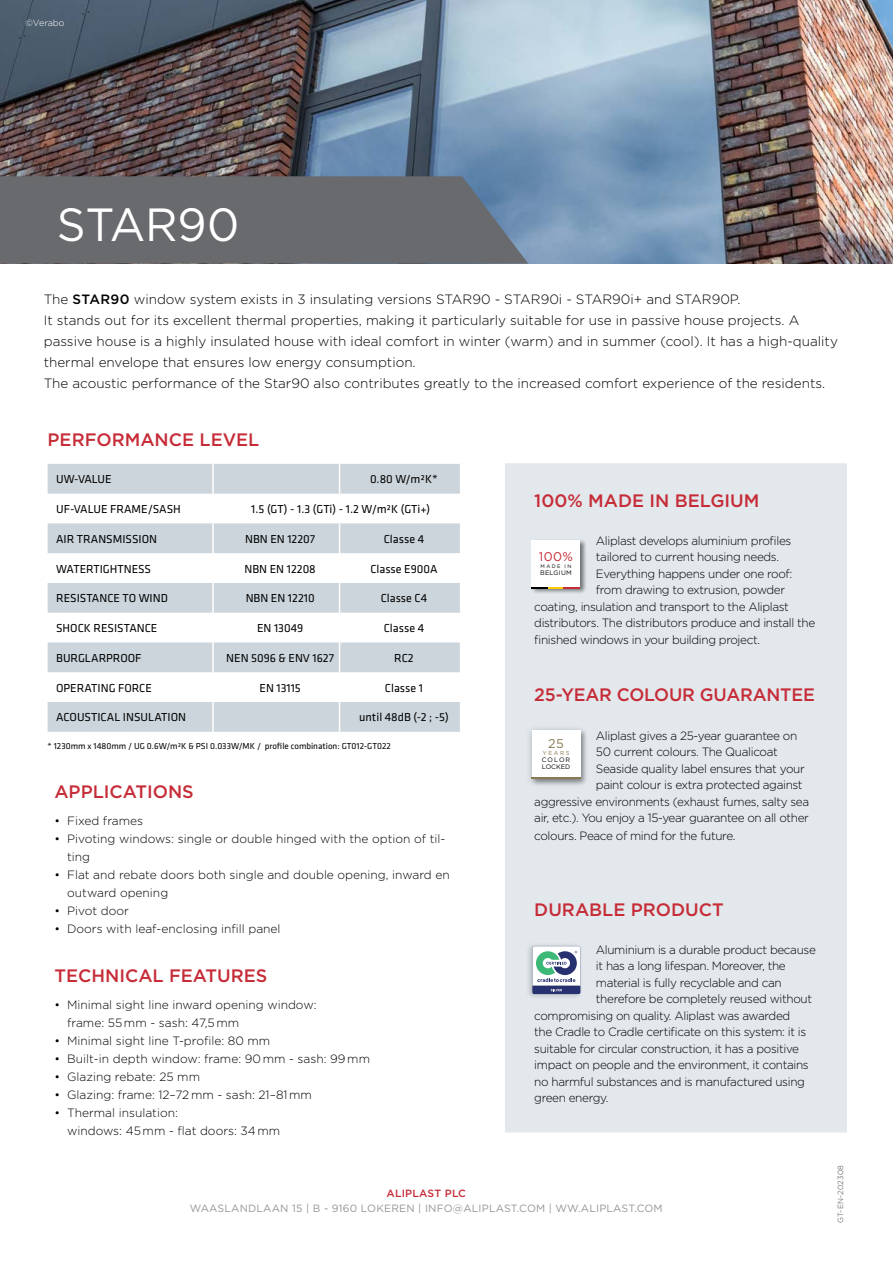
<style>
.page{position:relative;width:893px;height:1263px;background:#fff}
.page>*{position:absolute;margin:0;border:0;box-sizing:border-box;transform-origin:0 0}
.t1{font:46.5px "Gotham";letter-spacing:-.005em;color:#fff}
.t2{font:500 18px "Gotham";color:#c62c37}
.t3{font:300 13.5px/21px "Gotham";color:#000}
.t4{font:12.6px "Gotham";color:#c62c37}
.t5{font:12.6px "Gotham";color:#897a51}
.t6{font:300 12px "Gotham";letter-spacing:-.03em;color:#000}
.t7{font:300 12px/18px "Gotham";color:#000}
.t8{font:12px "Klavika";color:#000}
.t9{font:10.5px "Gotham";letter-spacing:.02em;color:#939598}
.t10{font:500 10.5px "Gotham";letter-spacing:.02em;color:#c62c37}
.t11{font:9px "Klavika";color:#000}
.t12{font:300 9px "Gotham";color:#fff}
.t13{font:300 7.5px "Gotham";letter-spacing:.025em;color:#414042}
.t14{font:6.45px/6.3px "Gotham";letter-spacing:.015em;color:#000}
.t15{font:6.45px "Gotham";letter-spacing:.04em;color:#000}
.t16{font:5.85px "Gotham";letter-spacing:.285em;color:#897a51}
.t17{font:5.1px "Gotham";letter-spacing:.285em;color:#000}
.s1{font-weight:500}
</style>
<div class="page">
<img style="left:0;top:0;width:893px;height:264px">
<div style="left:503px;top:462px;width:345px;height:672px;background:#e2e8ec;border:2px solid #fff"></div>
<div style="left:525px;top:724px;width:64px;height:65px;background:#000;opacity:.25"></div>
<div style="left:532px;top:730px;width:48px;height:48px;background:#fff"></div>
<svg style="left:532px;top:777px;width:48px;height:1px"></svg>
<div style="left:530px;top:539px;width:57px;height:55px;background:#000;opacity:.5"></div>
<div style="left:532px;top:540px;width:48px;height:48px;background:#fff"></div>
<svg style="left:532px;top:587px;width:48px;height:1px"></svg>
<div style="left:525px;top:942px;width:58px;height:58px;background:#000;opacity:.2"></div>
<svg style="left:532px;top:946px;width:48px;height:48px;background:#9cafbc"></svg>
<svg style="left:0;top:176px;width:528px;height:88px;background:#686b70"></svg>
<svg style="left:48px;top:464px;width:412px;height:268px;fill:#ccd5db"></svg>
<hr style="left:212px;top:464px;width:2px;height:30px;background:#fff">
<hr style="left:339px;top:464px;width:1px;height:30px;background:#fff">
<hr style="left:212px;top:494px;width:2px;height:29px;background:#fff">
<hr style="left:212px;top:523px;width:2px;height:30px;background:#fff">
<hr style="left:339px;top:523px;width:1px;height:30px;background:#fff">
<hr style="left:212px;top:553px;width:2px;height:30px;background:#fff">
<hr style="left:339px;top:553px;width:1px;height:30px;background:#fff">
<hr style="left:212px;top:583px;width:2px;height:30px;background:#fff">
<hr style="left:339px;top:583px;width:1px;height:30px;background:#fff">
<hr style="left:212px;top:613px;width:2px;height:29px;background:#fff">
<svg style="left:339px;top:613px;width:1px;height:29px"></svg>
<hr style="left:212px;top:642px;width:2px;height:30px;background:#fff">
<hr style="left:339px;top:642px;width:1px;height:30px;background:#fff">
<hr style="left:212px;top:672px;width:2px;height:30px;background:#fff">
<hr style="left:339px;top:672px;width:1px;height:30px;background:#fff">
<hr style="left:212px;top:702px;width:2px;height:30px;background:#fff">
<hr style="left:339px;top:702px;width:1px;height:30px;background:#fff">
<p class="t12" style="left:26px;top:17px;width:41px">©Verabo</p>
<h1 class="t1" style="left:57px;top:195px;width:184px">STAR90</h1>
<p class="t3" style="left:44px;top:288px;width:796px">The <span class="s1">STAR90</span> window system exists in 3 insulating versions STAR90 - STAR90i - STAR90i+ and STAR90P.<br>It stands out for its excellent thermal properties, making it particularly suitable for use in passive house projects. A passive house is a highly insulated house with ideal comfort in winter (warm) and in summer (cool). It has a high-quality thermal envelope that ensures low energy consumption.<br>The acoustic performance of the Star90 also contributes greatly to the increased comfort experience of the residents.</p>
<h2 class="t2" style="left:48px;top:428px;width:213px">PERFORMANCE LEVEL</h2>
<p class="t8" style="left:56px;top:473px;width:57px">UW-VALUE</p>
<p class="t8" style="left:370px;top:473px;width:69px">0.80 W/m²K*</p>
<p class="t8" style="left:56px;top:502px;width:126px">UF-VALUE FRAME/SASH</p>
<p class="t8" style="left:251px;top:502px;width:180px">1.5 (GT) - 1.3 (GTi) - 1.2 W/m²K (GTi+)</p>
<p class="t8" style="left:56px;top:532px;width:102px">AIR TRANSMISSION</p>
<p class="t8" style="left:245px;top:532px;width:71px">NBN EN 12207</p>
<p class="t8" style="left:384px;top:532px;width:42px">Classe 4</p>
<p class="t8" style="left:56px;top:562px;width:96px">WATERTIGHTNESS</p>
<p class="t8" style="left:245px;top:562px;width:73px">NBN EN 12208</p>
<p class="t8" style="left:370px;top:562px;width:69px">Classe E900A</p>
<p class="t8" style="left:56px;top:592px;width:113px">RESISTANCE TO WIND</p>
<p class="t8" style="left:246px;top:592px;width:70px">NBN EN 12210</p>
<p class="t8" style="left:381px;top:592px;width:48px">Classe C4</p>
<p class="t8" style="left:56px;top:621px;width:103px">SHOCK RESISTANCE</p>
<p class="t8" style="left:257px;top:621px;width:48px">EN 13049</p>
<p class="t8" style="left:384px;top:621px;width:42px">Classe 4</p>
<p class="t8" style="left:56px;top:651px;width:87px">BURGLARPROOF</p>
<p class="t8" style="left:226px;top:651px;width:109px">NEN 5096 &amp; ENV 1627</p>
<p class="t8" style="left:394px;top:651px;width:21px">RC2</p>
<p class="t8" style="left:56px;top:681px;width:97px">OPERATING FORCE</p>
<p class="t8" style="left:260px;top:681px;width:43px">EN 13115</p>
<p class="t8" style="left:385px;top:681px;width:40px">Classe 1</p>
<p class="t8" style="left:56px;top:711px;width:131px">ACOUSTICAL INSULATION</p>
<p class="t8" style="left:359px;top:711px;width:91px">until 48dB (-2 ; -5)</p>
<p class="t11" style="left:48px;top:741px;width:345px">* 1230mm x 1480mm / UG 0.6W/m²K &amp; PSI 0.033W/MK / profile combination: GT012-GT022</p>
<h2 class="t2" style="left:54px;top:779px;width:141px">APPLICATIONS</h2>
<p class="t7" style="left:54px;top:811px;width:90px">• Fixed frames</p>
<p class="t7" style="left:67px;top:829px;width:380px;text-indent:-13px">• Pivoting windows: single or double hinged with the option of til&shy;ting</p>
<p class="t7" style="left:67px;top:865px;width:384px;text-indent:-13px">• Flat and rebate doors both single and double opening, inward en outward opening</p>
<p class="t7" style="left:54px;top:901px;width:76px">• Pivot door</p>
<p class="t7" style="left:54px;top:919px;width:228px">• Doors with leaf-enclosing infill panel</p>
<h2 class="t2" style="left:54px;top:963px;width:215px">TECHNICAL FEATURES</h2>
<p class="t7" style="left:67px;top:995px;width:251px;text-indent:-13px">• Minimal sight line inward opening window: frame: 55 mm - sash: 47,5 mm</p>
<p class="t7" style="left:54px;top:1031px;width:217px">• Minimal sight line T-profile: 80 mm</p>
<p class="t7" style="left:54px;top:1049px;width:317px">• Built-in depth window: frame: 90 mm - sash: 99 mm</p>
<p class="t7" style="left:54px;top:1067px;width:147px">• Glazing rebate: 25 mm</p>
<p class="t7" style="left:54px;top:1085px;width:259px">• Glazing: frame: 12–72 mm - sash: 21–81 mm</p>
<p class="t7" style="left:67px;top:1103px;width:215px;text-indent:-13px">• Thermal insulation:<br>windows: 45 mm - flat doors: 34 mm</p>
<h2 class="t2" style="left:534px;top:488px;width:227px">100% MADE IN BELGIUM</h2>
<p class="t6" style="left:596px;top:533px;width:197px">Aliplast develops aluminium profiles</p>
<p class="t6" style="left:596px;top:549px;width:185px">tailored to current housing needs.</p>
<p class="t6" style="left:596px;top:566px;width:198px">Everything happens under one roof:</p>
<p class="t6" style="left:596px;top:582px;width:191px">from drawing to extrusion, powder</p>
<p class="t6" style="left:534px;top:599px;width:256px">coating, insulation and transport to the Aliplast</p>
<p class="t6" style="left:534px;top:615px;width:283px">distributors. The distributors produce and install the</p>
<p class="t6" style="left:534px;top:632px;width:227px">finished windows in your building project.</p>
<p class="t4" style="left:539px;top:549px;width:36px">100%</p>
<p class="t17" style="left:541px;top:563px;width:32px">MADE IN</p>
<p class="t15" style="left:540px;top:569px;width:33px">BELGIUM</p>
<h2 class="t2" style="left:534px;top:683px;width:282px">25-YEAR COLOUR GUARANTEE</h2>
<p class="t6" style="left:596px;top:728px;width:203px">Aliplast gives a 25-year guarantee on</p>
<p class="t6" style="left:596px;top:744px;width:183px">50 current colours. The Qualicoat</p>
<p class="t6" style="left:596px;top:761px;width:210px">Seaside quality label ensures that your</p>
<p class="t6" style="left:596px;top:777px;width:208px">paint colour is extra protected against</p>
<p class="t6" style="left:534px;top:794px;width:276px">aggressive environments (exhaust fumes, salty sea</p>
<p class="t6" style="left:534px;top:810px;width:276px">air, etc.). You enjoy a 15-year guarantee on all other</p>
<p class="t6" style="left:534px;top:828px;width:203px">colours. Peace of mind for the future.</p>
<p class="t5" style="left:548px;top:736px;width:17px">25</p>
<p class="t16" style="left:543px;top:749px;width:29px">YEARS</p>
<p class="t14" style="left:542px;top:757px;width:30px">COLOR<br>LOCKED</p>
<h2 class="t2" style="left:534px;top:897px;width:191px">DURABLE PRODUCT</h2>
<p class="t6" style="left:596px;top:942px;width:221px">Aluminium is a durable product because</p>
<p class="t6" style="left:596px;top:958px;width:191px">it has a long lifespan. Moreover, the</p>
<p class="t6" style="left:596px;top:975px;width:187px">material is fully recyclable and can</p>
<p class="t6" style="left:596px;top:991px;width:218px">therefore be completely reused without</p>
<p class="t6" style="left:534px;top:1008px;width:258px">compromising on quality. Aliplast was awarded</p>
<p class="t6" style="left:534px;top:1024px;width:274px">the Cradle to Cradle certificate on this system: it is</p>
<p class="t6" style="left:534px;top:1041px;width:266px">suitable for circular construction, it has a positive</p>
<p class="t6" style="left:534px;top:1057px;width:276px">impact on people and the environment, it contains</p>
<p class="t6" style="left:534px;top:1074px;width:272px">no harmful substances and is manufactured using</p>
<p class="t6" style="left:534px;top:1090px;width:76px">green energy.</p>
<p class="t10" style="left:387px;top:1186px;width:81px">ALIPLAST PLC</p>
<p class="t9" style="left:190px;top:1201px;width:474px">WAASLANDLAAN 15 | B - 9160 LOKEREN | INFO@ALIPLAST.COM | WW.ALIPLAST.COM</p>
<p class="t13" style="left:836px;top:1223px;width:60px;rotate:-90deg">GT-EN-202308</p>
</div>
